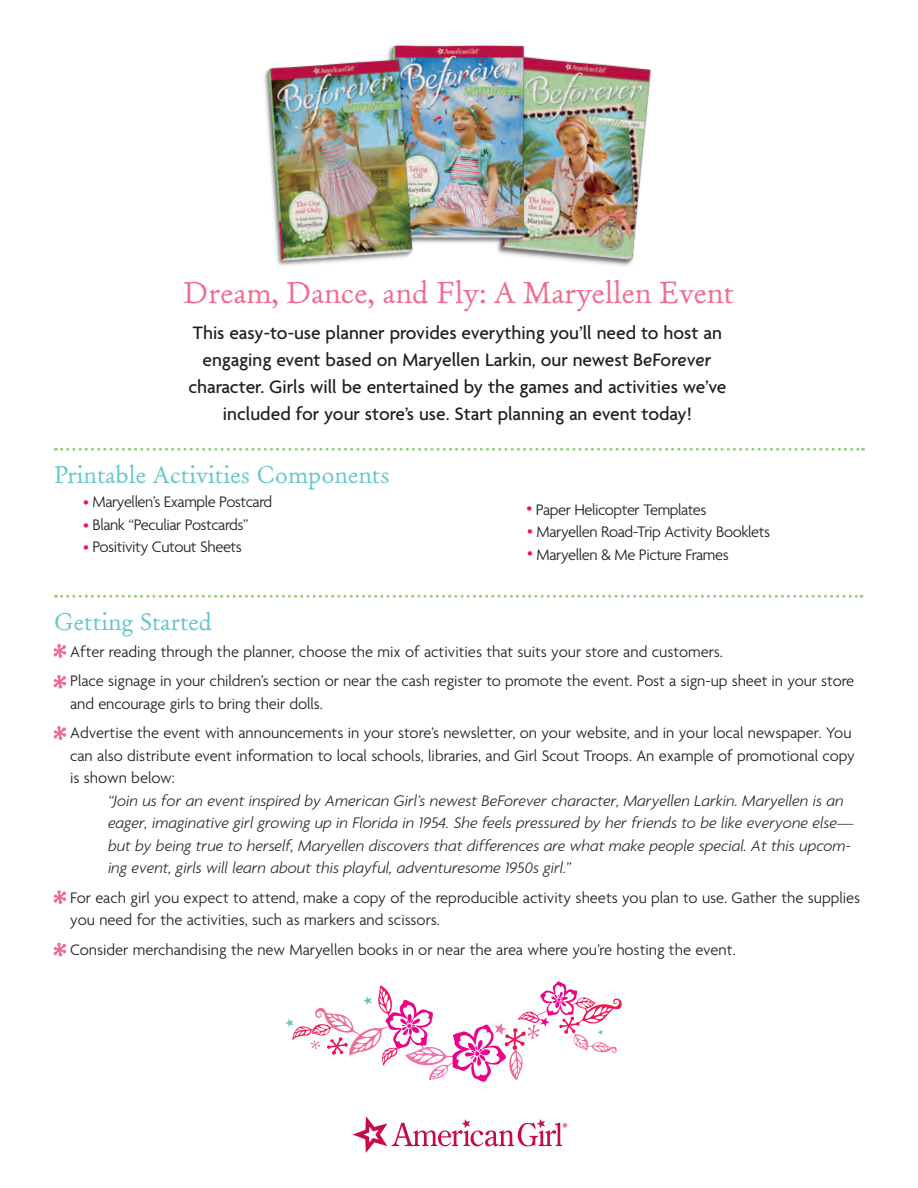
<style>
.page{position:relative;width:918px;height:1188px;background:#fff}
.page>*{position:absolute;margin:0;border:0;box-sizing:border-box;transform-origin:0 0}
.t1{font:30px "Old Claude LP Std";color:#f16c91}
.Headers{font:24px "Old Claude LP Std";color:#65c7c9}
.t2{font:500 19.5px/27px "Agenda";color:#231f20;text-align:center}
.t3{font:300 16.5px/22.5px "Agenda";letter-spacing:-.005em;color:#231f20}
.t4{font:italic 300 16.5px "Agenda";color:#231f20}
.t5{font:300 16.5px "Agenda";letter-spacing:-.025em;color:#231f20}
.t6{font:500 10.5px "Agenda";color:#c70a4b}
.s1{font-style:italic}
.s2{color:#ed1450}
</style>
<div class="page">
<svg style="left:353px;top:1116px;width:209px;height:37px"></svg>
<svg style="left:285px;top:981px;width:337px;height:101px"></svg>
<svg style="left:56px;top:448px;width:807px;height:3px"></svg>
<svg style="left:56px;top:595px;width:806px;height:3px"></svg>
<img style="left:497px;top:57px;width:154px;height:209px">
<img style="left:388px;top:45px;width:145px;height:202px">
<img style="left:264px;top:52px;width:159px;height:214px">
<svg style="left:54px;top:644px;width:12px;height:14px"></svg>
<svg style="left:54px;top:675px;width:12px;height:14px"></svg>
<svg style="left:54px;top:726px;width:12px;height:14px"></svg>
<svg style="left:54px;top:890px;width:12px;height:14px"></svg>
<svg style="left:54px;top:943px;width:12px;height:14px"></svg>
<p class="t1" style="left:184px;top:274px;width:552px">Dream, Dance, and Fly: A Maryellen Event</p>
<p class="t2" style="left:188px;top:319px;width:540px">This easy-to-use planner provides everything you’ll need to host an engaging event based on Maryellen Larkin, our newest <span class="s1">BeForever </span>character. Girls will be entertained by the games and activities we’ve included for your store’s use. Start planning an event today!</p>
<p class="Headers" style="left:54px;top:460px;width:337px">Printable Activities Components</p>
<p class="t5" style="left:83px;top:492px;width:191px"><span class="s2">•</span> Maryellen’s Example Postcard</p>
<p class="t5" style="left:83px;top:515px;width:167px"><span class="s2">•</span> Blank “Peculiar Postcards”</p>
<p class="t5" style="left:83px;top:537px;width:160px"><span class="s2">•</span> Positivity Cutout Sheets</p>
<p class="t5" style="left:527px;top:500px;width:181px"><span class="s2">•</span> Paper Helicopter Templates</p>
<p class="t5" style="left:527px;top:522px;width:244px"><span class="s2">•</span> Maryellen Road-Trip Activity Booklets</p>
<p class="t5" style="left:527px;top:545px;width:203px"><span class="s2">•</span> Maryellen &amp; Me Picture Frames</p>
<p class="Headers" style="left:54px;top:607px;width:160px">Getting Started</p>
<p class="t3" style="left:70px;top:640px;width:654px">After reading through the planner, choose the mix of activities that suits your store and customers.</p>
<p class="t3" style="left:70px;top:669px;width:786px">Place signage in your children’s section or near the cash register to promote the event. Post a sign-up sheet in your store and encourage girls to bring their dolls.</p>
<p class="t3" style="left:70px;top:721px;width:783px">Advertise the event with announcements in your store’s newsletter, on your website, and in your local newspaper. You</p>
<p class="t3" style="left:70px;top:744px;width:786px">can also distribute event information to local schools, libraries, and Girl Scout Troops. An example of promotional copy</p>
<p class="t3" style="left:70px;top:766px;width:106px">is shown below:</p>
<p class="t4" style="left:108px;top:791px;width:737px">“Join us for an event inspired by American Girl’s newest BeForever character, Maryellen Larkin. Maryellen is an</p>
<p class="t4" style="left:108px;top:813px;width:747px">eager, imaginative girl growing up in Florida in 1954. She feels pressured by her friends to be like everyone else—</p>
<p class="t4" style="left:108px;top:836px;width:745px">but by being true to herself, Maryellen discovers that differences are what make people special. At this upcom-</p>
<p class="t4" style="left:108px;top:858px;width:465px">ing event, girls will learn about this playful, adventuresome 1950s girl.”</p>
<p class="t3" style="left:70px;top:886px;width:792px">For each girl you expect to attend, make a copy of the reproducible activity sheets you plan to use. Gather the supplies you need for the activities, such as markers and scissors.</p>
<p class="t3" style="left:70px;top:938px;width:667px">Consider merchandising the new Maryellen books in or near the area where you’re hosting the event.</p>
<p class="t6" style="left:563px;top:1120px;width:7px">®</p>
</div>
